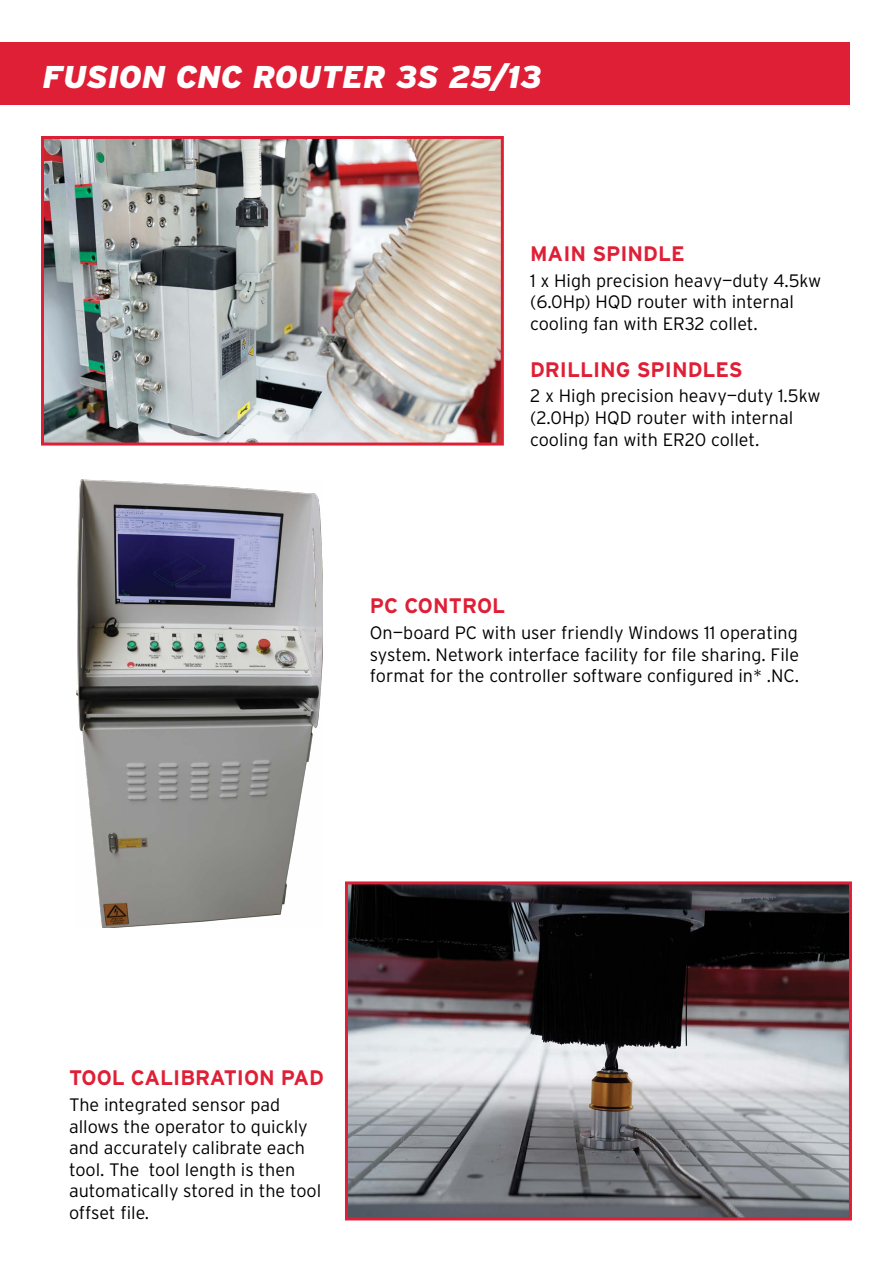
<style>
.page{position:relative;width:893px;height:1263px;background:#fff}
.page>*{position:absolute;margin:0;border:0;box-sizing:border-box;transform-origin:0 0}
.t1{font:italic 900 31.5px "Interstate";color:#fff}
.t2{font:700 21px "Interstate";color:#df1f36}
.t3{font:300 18px/21.6px "Interstate";color:#000}
</style>
<div class="page">
<div style="left:0;top:43px;width:850px;height:62px;background:#df1f36"></div>
<img style="left:77px;top:480px;width:246px;height:447px">
<img style="left:45px;top:140px;width:455px;height:302px">
<div style="left:41px;top:136px;width:463px;height:310px;border:3px solid #df1f36"></div>
<img style="left:349px;top:885px;width:499px;height:331px">
<div style="left:345px;top:881px;width:507px;height:339px;border:3px solid #df1f36"></div>
<h1 class="t1" style="left:43px;top:59px;width:500px">FUSION CNC ROUTER 3S 25/13</h1>
<p class="t2" style="left:530px;top:242px;width:156px">MAIN SPINDLE</p>
<p class="t3" style="left:530px;top:270px;width:293px">1 x High precision heavy—duty 4.5kw (6.0Hp) HQD router with internal cooling fan with ER32 collet.</p>
<p class="t2" style="left:530px;top:357px;width:214px">DRILLING SPINDLES</p>
<p class="t3" style="left:530px;top:385px;width:292px">2 x High precision heavy—duty 1.5kw (2.0Hp) HQD router with internal cooling fan with ER20 collet.</p>
<p class="t2" style="left:370px;top:594px;width:137px">PC CONTROL</p>
<p class="t3" style="left:370px;top:622px;width:431px;text-align:justify">On—board PC with user friendly Windows 11 operating system. Network interface facility for file sharing. File format for the controller software configured in* .NC.</p>
<p class="t2" style="left:69px;top:1066px;width:257px">TOOL CALIBRATION PAD</p>
<p class="t3" style="left:69px;top:1094px;width:254px">The integrated sensor pad allows the operator to quickly and accurately calibrate each tool. The tool length is then automatically stored in the tool offset file.</p>
</div>
